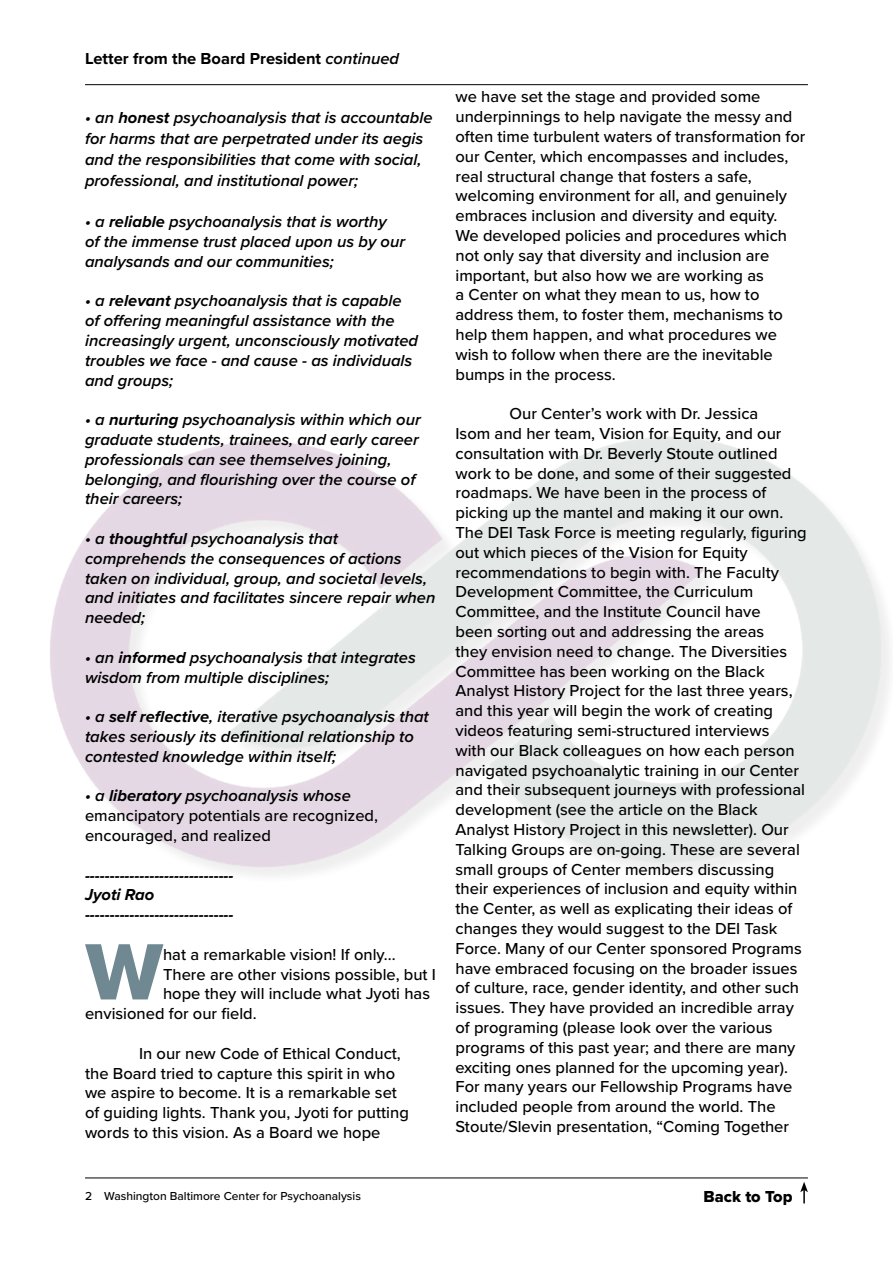
<style>
.page{position:relative;width:893px;height:1263px;background:#fff}
.page>*{position:absolute;margin:0;border:0;box-sizing:border-box;transform-origin:0 0}
.t1{font:82.8px "Proxima Nova Extrabld";color:#708891}
.t2{font:500 16.5px/19.8px "Proxima Nova";color:#000}
.t3{font:italic 600 16.5px/19.8px "Proxima Nova";color:#000}
.t4{font:italic 700 16.5px/19.8px "Proxima Nova";color:#000}
.t5{font:700 16.5px "Proxima Nova";color:#000}
.t6{font:16.5px "Proxima Nova Extrabld";color:#000}
.t7{font:500 12px "Proxima Nova";color:#000}
.s1{font-weight:600;font-style:italic}
.s2{font-weight:700}
.s3{font-weight:700;font-style:italic}
</style>
<div class="page">
<hr style="left:85px;top:1177px;width:723px;height:1px;background:#000">
<hr style="left:85px;top:84px;width:723px;height:1px;background:#000">
<img style="left:50px;top:437px;width:786px;height:439px">
<svg style="left:800px;top:1182px;width:8px;height:21px"></svg>
<p class="t5" style="left:85px;top:47px;width:316px">Letter from the Board President <span class="s1">continued</span></p>
<p class="t3" style="left:85px;top:107px;width:349px;line-height:21px">• an <span class="s2">honest</span> psychoanalysis that is accountable for harms that are perpetrated under its aegis and the responsibilities that come with social, professional, and institutional power;</p>
<p class="t3" style="left:85px;top:211px;width:322px">• a <span class="s2">reliable</span> psychoanalysis that is worthy of the immense trust placed upon us by our analysands and our communities;</p>
<p class="t3" style="left:85px;top:290px;width:335px">• a <span class="s2">relevant</span> psychoanalysis that is capable of offering meaningful assistance with the increasingly urgent, unconsciously motivated troubles we face - and cause - as individuals and groups;</p>
<p class="t3" style="left:85px;top:409px;width:337px">• a <span class="s2">nurturing</span> psychoanalysis within which our graduate students, trainees, and early career professionals can see themselves joining, belonging, and flourishing over the course of their careers;</p>
<p class="t3" style="left:85px;top:528px;width:352px">• a <span class="s2">thoughtful</span> psychoanalysis that comprehends the consequences of actions taken on individual, group, and societal levels, and initiates and facilitates sincere repair when needed;</p>
<p class="t3" style="left:85px;top:647px;width:332px">• an <span class="s2">informed</span> psychoanalysis that integrates wisdom from multiple disciplines;</p>
<p class="t3" style="left:85px;top:706px;width:345px">• a <span class="s2">self reflective</span>, iterative psychoanalysis that takes seriously its definitional relationship to contested knowledge within itself;</p>
<p class="t2" style="left:85px;top:785px;width:294px"><span class="s1">• a</span> <span class="s3">liberatory</span> <span class="s1">psychoanalysis whose </span>emancipatory potentials are recognized, encouraged, and realized</p>
<p class="t4" style="left:85px;top:865px;width:150px">------------------------------<br>Jyoti Rao ------------------------------</p>
<h1 class="t1" style="left:86px;top:910px;width:79px">W</h1>
<p class="t2" style="left:163px;top:944px;width:234px">hat a remarkable vision! If only...</p>
<p class="t2" style="left:163px;top:964px;width:275px">There are other visions possible, but I</p>
<p class="t2" style="left:163px;top:983px;width:269px">hope they will include what Jyoti has</p>
<p class="t2" style="left:85px;top:1003px;width:173px">envisioned for our field.</p>
<p class="t2" style="left:85px;top:1043px;width:325px;text-indent:54px">In our new Code of Ethical Conduct, the Board tried to capture this spirit in who we aspire to become. It is a remarkable set of guiding lights. Thank you, Jyoti for putting words to this vision. As a Board we hope</p>
<p class="t2" style="left:455px;top:86px;width:351px">we have set the stage and provided some underpinnings to help navigate the messy and often time turbulent waters of transformation for our Center, which encompasses and includes, real structural change that fosters a safe, welcoming environment for all, and genuinely embraces inclusion and diversity and equity.<br>We developed policies and procedures which not only say that diversity and inclusion are important, but also how we are working as<br>a Center on what they mean to us, how to address them, to foster them, mechanisms to help them happen, and what procedures we wish to follow when there are the inevitable bumps in the process.</p>
<p class="t2" style="left:455px;top:403px;width:353px;text-indent:54px">Our Center’s work with Dr. Jessica<br>Isom and her team, Vision for Equity, and our consultation with Dr. Beverly Stoute outlined work to be done, and some of their suggested roadmaps. We have been in the process of picking up the mantel and making it our own.<br>The DEI Task Force is meeting regularly, figuring out which pieces of the Vision for Equity recommendations to begin with. The Faculty Development Committee, the Curriculum Committee, and the Institute Council have<br>been sorting out and addressing the areas<br>they envision need to change. The Diversities Committee has been working on the Black Analyst History Project for the last three years, and this year will begin the work of creating videos featuring semi-structured interviews<br>with our Black colleagues on how each person navigated psychoanalytic training in our Center and their subsequent journeys with professional development (see the article on the Black Analyst History Project in this newsletter). Our Talking Groups are on-going. These are several small groups of Center members discussing their experiences of inclusion and equity within the Center, as well as explicating their ideas of changes they would suggest to the DEI Task Force. Many of our Center sponsored Programs have embraced focusing on the broader issues of culture, race, gender identity, and other such issues. They have provided an incredible array of programing (please look over the various programs of this past year; and there are many exciting ones planned for the upcoming year).<br>For many years our Fellowship Programs have included people from around the world. The Stoute/Slevin presentation, “Coming Together</p>
<p class="t7" style="left:85px;top:1187px;width:277px">2 Washington Baltimore Center for Psychoanalysis</p>
<p class="t6" style="left:703px;top:1184px;width:90px">Back to Top</p>
</div>
